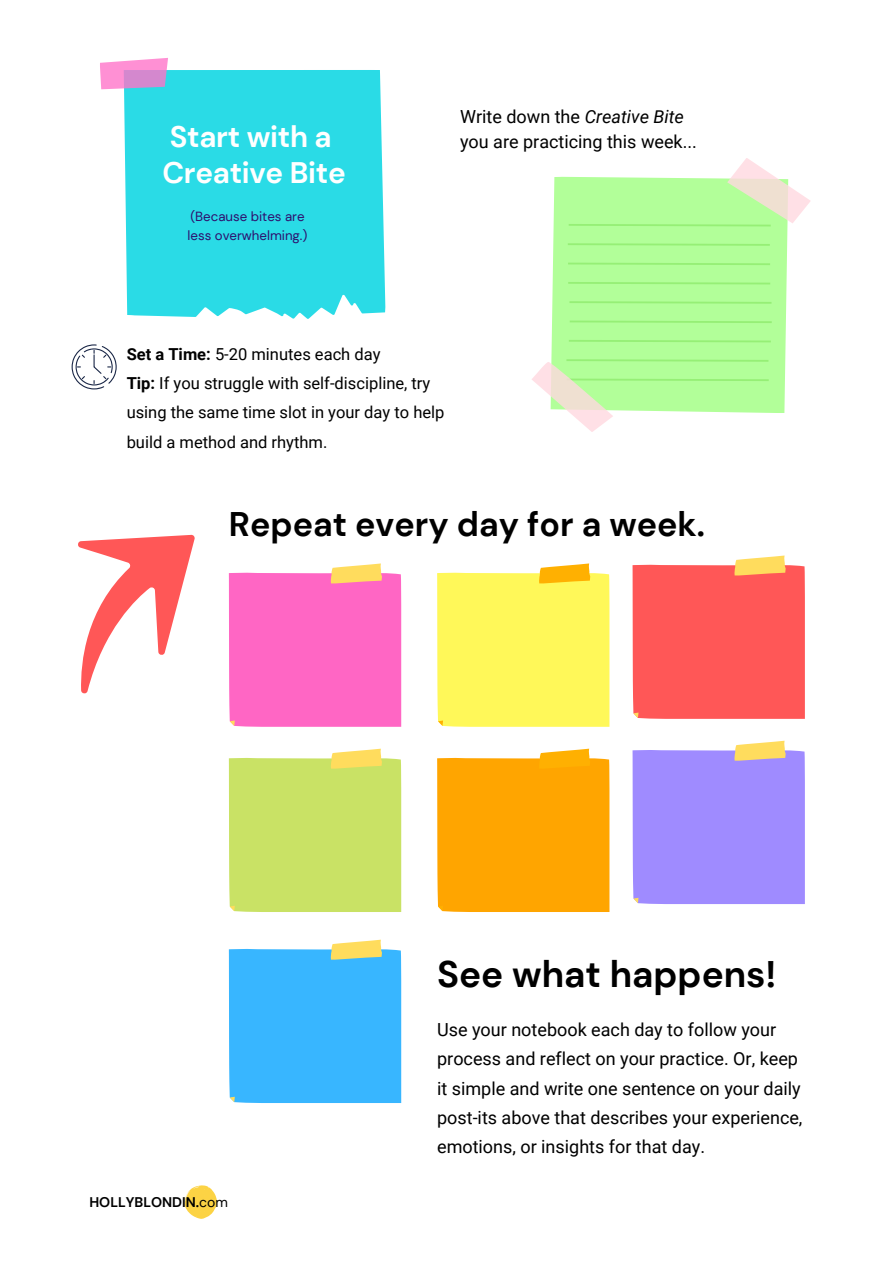
<style>
.page{position:relative;width:894px;height:1264px;background:#fff}
.page>*{position:absolute;margin:0;border:0;box-sizing:border-box;transform-origin:0 0}
.t1{font:700 36.9px "DM Sans";color:#000}
.t2{font:700 34.05px "DM Sans";color:#000}
.t3{font:700 29.7px "DM Sans";letter-spacing:-.01em;color:#fff}
.t4{font:18px/29.2px "Roboto";color:#000}
.t5{font:16.5px/29.2px "Roboto";color:#000}
.t6{font:700 13.95px "DM Sans";color:#000}
.t7{font:13.2px/18.3px "DM Sans";color:#2e0e6d}
.s1{font-style:italic}
.s2{font-weight:700}
.s3{font-weight:400}
</style>
<div class="page">
<svg style="left:632px;top:555px;width:172px;height:164px"></svg>
<svg style="left:437px;top:563px;width:172px;height:163px"></svg>
<svg style="left:229px;top:563px;width:172px;height:163px"></svg>
<svg style="left:632px;top:740px;width:172px;height:164px"></svg>
<svg style="left:437px;top:748px;width:172px;height:164px"></svg>
<svg style="left:229px;top:748px;width:172px;height:164px"></svg>
<svg style="left:229px;top:939px;width:172px;height:163px"></svg>
<svg style="left:78px;top:534px;width:162px;height:170px"></svg>
<svg style="left:185px;top:1185px;width:32px;height:33px"></svg>
<div style="left:124px;top:70px;width:262px;height:249px;background:#2adbe6"></div>
<svg style="left:100px;top:57px;width:68px;height:39px"></svg>
<svg style="left:72px;top:344px;width:45px;height:45px"></svg>
<div style="left:551px;top:176px;width:237px;height:237px;background:#b2ff99"></div>
<svg style="left:567px;top:243px;width:202px;height:3px"></svg>
<svg style="left:568px;top:262px;width:201px;height:3px"></svg>
<svg style="left:568px;top:282px;width:202px;height:2px"></svg>
<svg style="left:569px;top:301px;width:202px;height:3px"></svg>
<svg style="left:569px;top:320px;width:202px;height:3px"></svg>
<svg style="left:568px;top:340px;width:202px;height:2px"></svg>
<svg style="left:568px;top:158px;width:243px;height:71px"></svg>
<svg style="left:532px;top:356px;width:236px;height:76px"></svg>
<p class="t3" style="left:170px;top:118px;width:163px">Start with a</p>
<p class="t3" style="left:162px;top:154px;width:185px">Creative Bite</p>
<p class="t7" style="left:187px;top:207px;width:121px">(Because bites are less overwhelming.)</p>
<p class="t4" style="left:460px;top:104px;width:238px;line-height:24.8px">Write down the <span class="s1">Creative Bite </span>you are practicing this week...</p>
<p class="t5" style="left:127px;top:339px;width:255px"><span class="s2">Set a Time:</span> 5-20 minutes each day</p>
<p class="t5" style="left:127px;top:369px;width:319px"><span class="s2">Tip:</span> If you struggle with self-discipline, try using the same time slot in your day to help build a method and rhythm.</p>
<p class="t2" style="left:229px;top:502px;width:477px">Repeat every day for a week.</p>
<p class="t1" style="left:437px;top:950px;width:341px">See what happens!</p>
<p class="t6" style="left:89px;top:1193px;width:140px">HOLLYBLONDIN.<span class="s3">com</span></p>
<p class="t4" style="left:437px;top:1015px;width:367px">Use your notebook each day to follow your process and reflect on your practice. Or, keep it simple and write one sentence on your daily post-its above that describes your experience, emotions, or insights for that day.</p>
</div>
